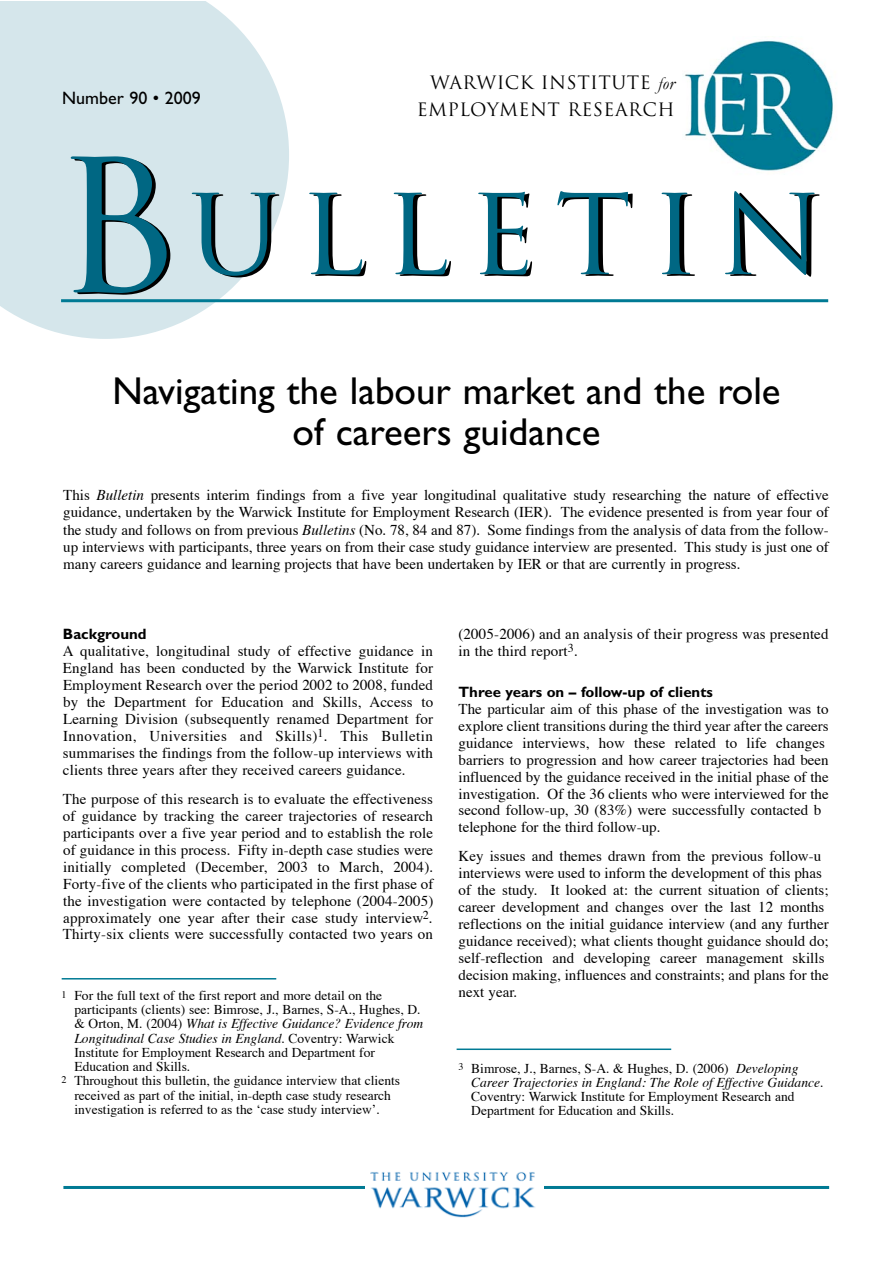
<style>
.page{position:relative;width:893px;height:1263px;background:#fff}
.page>*{position:absolute;margin:0;border:0;box-sizing:border-box;transform-origin:0 0}
.t1{font:108px "Trajan";color:#006783}
.t2{font:39px/40.5px "Gill Sans";color:#000;text-align:center}
.t3{font:18px "Trajan";letter-spacing:.025em;color:#000}
.t4{font:18px "Gill Sans";color:#000}
.t5{font:15px/17px "Times";color:#000;text-align:justify}
.t6{font:700 15px "Gill Sans";color:#000}
.t7{font:13.5px/14.2px "Times";color:#000}
.t8{font:italic 13.5px "Times";color:#000}
.s1{font-family:"Garamond";font-style:italic}
.s2{font-size:180px}
.s3{font-style:italic}
.s4{font-style:normal}
</style>
<div class="page">
<svg style="left:0;top:1px;width:289px;height:338px;fill:#d5e6eb"></svg>
<hr style="left:61px;top:299px;width:767px;height:3px;background:#007a94">
<svg style="left:61px;top:978px;width:216px;height:2px"></svg>
<svg style="left:456px;top:1048px;width:216px;height:2px"></svg>
<img style="left:684px;top:40px;width:149px;height:131px">
<div style="left:0;top:1px;width:104px;height:237px;background:#d5e6eb"></div>
<hr style="left:63px;top:1186px;width:766px;height:3px;background:#007a94">
<img style="left:365px;top:1172px;width:178px;height:46px">
<p class="t4" style="left:62px;top:92px;width:140px">Number 90 • 2009</p>
<p class="t3" style="left:430px;top:73px;width:244px">WARWICK INSTITUTE <span class="s1">for</span></p>
<p class="t3" style="left:417px;top:100px;width:259px">EMPLOYMENT RESEARCH</p>
<p class="t1" style="left:54px;top:173px;width:770px"><span class="s2">B</span>U L L E T I N</p>
<h1 class="t2" style="left:112px;top:375px;width:656px">Navigating the labour market and the role of careers guidance</h1>
<p class="t5" style="left:63px;top:488px;width:767px">This <span class="s3">Bulletin</span> presents interim findings from a five year longitudinal qualitative study researching the nature of effective guidance, undertaken by the Warwick Institute for Employment Research (IER). The evidence presented is from year four of the study and follows on from previous <span class="s3">Bulletins</span> (No. 78, 84 and 87). Some findings from the analysis of data from the follow&shy;up interviews with participants, three years on from their case study guidance interview are presented. This study is just one of many careers guidance and learning projects that have been undertaken by IER or that are currently in progress.</p>
<h5 class="t6" style="left:63px;top:629px;width:85px">Background</h5>
<p class="t5" style="left:63px;top:644px;width:372px">A qualitative, longitudinal study of effective guidance in England has been conducted by the Warwick Institute for Employment Research over the period 2002 to 2008, funded by the Department for Education and Skills, Access to Learning Division (subsequently renamed Department for Innovation, Universities and Skills)<sup>1</sup>. This Bulletin summarises the findings from the follow-up interviews with clients three years after they received careers guidance.</p>
<p class="t5" style="left:63px;top:792px;width:372px">The purpose of this research is to evaluate the effectiveness of guidance by tracking the career trajectories of research participants over a five year period and to establish the role of guidance in this process. Fifty in-depth case studies were initially completed (December, 2003 to March, 2004).<br>Forty-five of the clients who participated in the first phase of the investigation were contacted by telephone (2004-2005) approximately one year after their case study interview<sup>2</sup>.<br>Thirty-six clients were successfully contacted two years on</p>
<p class="t7" style="left:74px;top:989px;width:350px;text-indent:-13px"><sup>1</sup> For the full text of the first report and more detail on the participants (clients) see: Bimrose, J., Barnes, S-A., Hughes, D. &amp; Orton, M. (2004) <span class="s3">What is Effective Guidance? Evidence from Longitudinal Case Studies in England</span>. Coventry: Warwick Institute for Employment Research and Department for Education and Skills.</p>
<p class="t7" style="left:62px;top:1075px;width:340px;text-align:center"><sup>2</sup> Throughout this bulletin, the guidance interview that clients received as part of the initial, in-depth case study research investigation is referred to as the ‘case study interview’.</p>
<p class="t5" style="left:458px;top:627px;width:371px">(2005-2006) and an analysis of their progress was presented in the third report<sup>3</sup>.</p>
<h5 class="t6" style="left:458px;top:687px;width:256px">Three years on – follow-up of clients</h5>
<p class="t5" style="left:458px;top:702px;width:372px;text-align:left">The particular aim of this phase of the investigation was to explore client transitions during the third year after the careers guidance interviews, how these related to life changes barriers to progression and how career trajectories had been influenced by the guidance received in the initial phase of the investigation. Of the 36 clients who were interviewed for the second follow-up, 30 (83%) were successfully contacted b telephone for the third follow-up.</p>
<p class="t5" style="left:458px;top:849px;width:372px;text-align:left">Key issues and themes drawn from the previous follow-u interviews were used to inform the development of this phas of the study. It looked at: the current situation of clients; career development and changes over the last 12 months reflections on the initial guidance interview (and any further guidance received); what clients thought guidance should do; self-reflection and developing career management skills decision making, influences and constraints; and plans for the next year.</p>
<p class="t7" style="left:458px;top:1062px;width:341px"><sup>3</sup> Bimrose, J., Barnes, S-A. &amp; Hughes, D. (2006) <span class="s3">Developing</span></p>
<p class="t8" style="left:471px;top:1077px;width:354px">Career Trajectories in England: The Role of Effective Guidance<span class="s4">.</span></p>
<p class="t7" style="left:471px;top:1091px;width:325px">Coventry: Warwick Institute for Employment Research and</p>
<p class="t7" style="left:471px;top:1105px;width:204px">Department for Education and Skills.</p>
</div>
